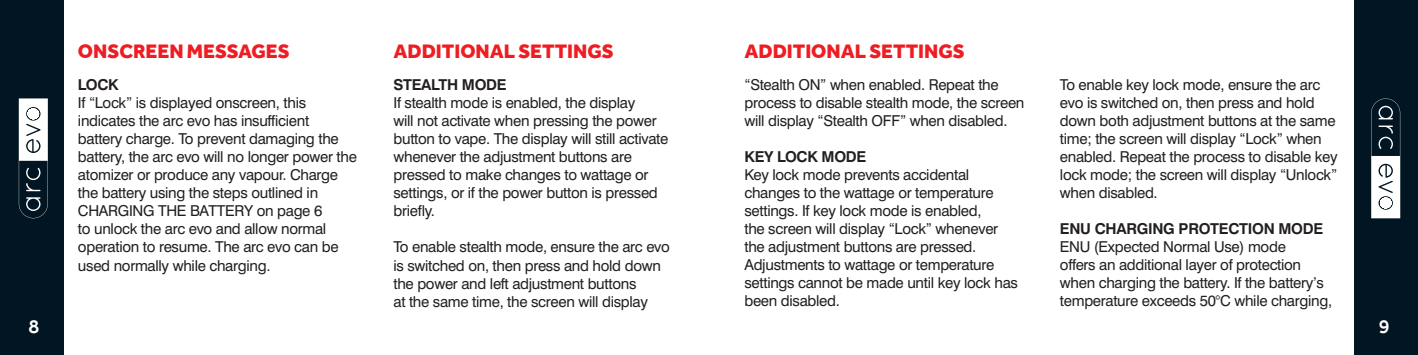
<style>
.page{position:relative;width:1418px;height:355px;background:#fff}
.page>*{position:absolute;margin:0;border:0;box-sizing:border-box;transform-origin:0 0}
.t1{font:800 20px "Effra";color:#ee1d23}
.t2{font:500 20px "Effra";color:#fff}
.t3{font:15px/18px "Swiss 721 BT";letter-spacing:-.02em;color:#231f20}
.t4{font:700 15px "Swiss 721 BT";letter-spacing:-.02em;color:#231f20}
</style>
<div class="page">
<div style="left:0;top:0;width:64px;height:354px;background:#011622"></div>
<div style="left:1354px;top:0;width:63px;height:354px;background:#011622"></div>
<svg style="left:19px;top:98px;width:29px;height:120px"></svg>
<svg style="left:1371px;top:98px;width:29px;height:120px"></svg>
<p class="t1" style="left:78px;top:38px;width:213px">ONSCREEN MESSAGES</p>
<p class="t1" style="left:393px;top:38px;width:222px">ADDITIONAL SETTINGS</p>
<p class="t1" style="left:744px;top:38px;width:222px">ADDITIONAL SETTINGS</p>
<p class="t4" style="left:78px;top:76px;width:42px">LOCK</p>
<p class="t3" style="left:78px;top:94px;width:280px">If “Lock” is displayed onscreen, this indicates the arc evo has insufficient battery charge. To prevent damaging the battery, the arc evo will no longer power the atomizer or produce any vapour. Charge the battery using the steps outlined in CHARGING THE BATTERY on page 6<br>to unlock the arc evo and allow normal operation to resume. The arc evo can be used normally while charging.</p>
<p class="t3" style="left:744px;top:75px;width:281px">“Stealth ON” when enabled. Repeat the process to disable stealth mode, the screen will display “Stealth OFF” when disabled.</p>
<p class="t4" style="left:744px;top:147px;width:123px">KEY LOCK MODE</p>
<p class="t3" style="left:744px;top:165px;width:275px">Key lock mode prevents accidental changes to the wattage or temperature settings. If key lock mode is enabled,<br>the screen will display “Lock” whenever the adjustment buttons are pressed.<br>Adjustments to wattage or temperature settings cannot be made until key lock has been disabled.</p>
<p class="t4" style="left:393px;top:76px;width:115px">STEALTH MODE</p>
<p class="t3" style="left:393px;top:94px;width:276px">If stealth mode is enabled, the display<br>will not activate when pressing the power button to vape. The display will still activate whenever the adjustment buttons are pressed to make changes to wattage or settings, or if the power button is pressed briefly.</p>
<p class="t3" style="left:393px;top:238px;width:278px">To enable stealth mode, ensure the arc evo is switched on, then press and hold down the power and left adjustment buttons<br>at the same time, the screen will display</p>
<p class="t3" style="left:1059px;top:75px;width:279px">To enable key lock mode, ensure the arc evo is switched on, then press and hold down both adjustment buttons at the same time; the screen will display “Lock” when enabled. Repeat the process to disable key lock mode; the screen will display “Unlock” when disabled.</p>
<p class="t4" style="left:1059px;top:219px;width:265px">ENU CHARGING PROTECTION MODE</p>
<p class="t3" style="left:1059px;top:237px;width:274px">ENU (Expected Normal Use) mode<br>offers an additional layer of protection when charging the battery. If the battery’s temperature exceeds 50°C while charging,</p>
<h1 class="t2" style="left:28px;top:314px;width:12px">8</h1>
<h1 class="t2" style="left:1378px;top:314px;width:12px">9</h1>
</div>
